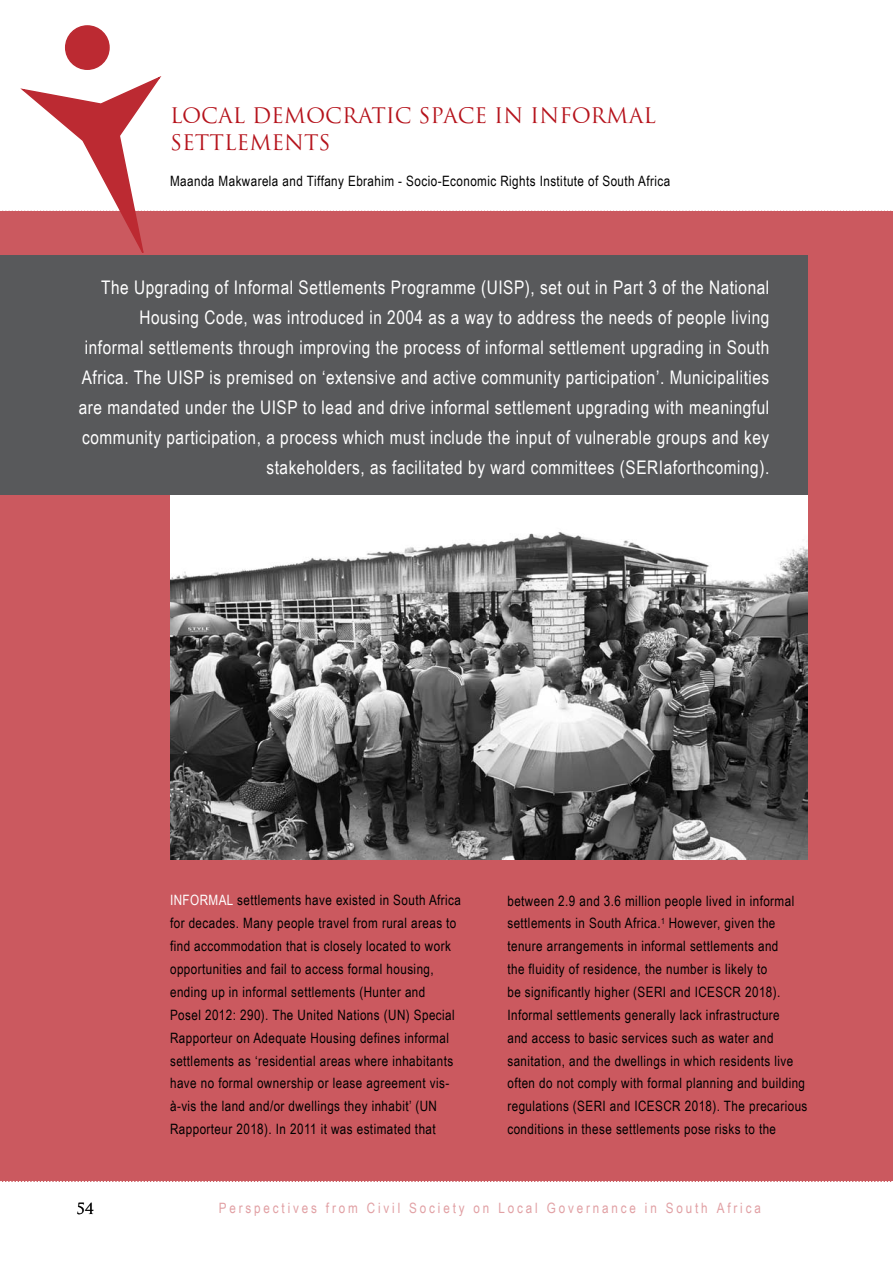
<style>
.page{position:relative;width:893px;height:1263px;background:#fff}
.page>*{position:absolute;margin:0;border:0;box-sizing:border-box;transform-origin:0 0}
.t1{font:21px/27px "Trajan";color:#b5121b}
.t2{font:18.75px/30px "Arial Narrow";letter-spacing:.03em;color:#fff;text-align:right}
.t3{font:15px "Trajan";color:#000}
.t4{font:14.25px/22.8px "Arial Narrow";letter-spacing:.03em;color:#000}
.t5{font:14.25px "Arial Narrow";letter-spacing:.2em;color:#e1a0a4}
.t6{font:14.25px "Arial Narrow";color:#fff}
</style>
<div class="page">
<svg style="left:0;top:1181px;width:892px;height:1px"></svg>
<div style="left:0;top:211px;width:893px;height:970px;background:#cb595f"></div>
<div style="left:66px;top:26px;width:43px;height:43px;background:#bc2a32;border-radius:50%"></div>
<div style="left:65px;top:25px;width:45px;height:45px;border:2px solid #bc2a32;border-radius:50%"></div>
<svg style="left:2px;top:76px;width:889px;height:177px"></svg>
<img style="left:170px;top:495px;width:638px;height:365px">
<div style="left:0;top:255px;width:808px;height:239px;background:#58595b"></div>
<h1 class="t1" style="left:170px;top:102px;width:487px">LOCAL DEMOCRATIC SPACE IN INFORMAL<br>SETTLEMENTS</h1>
<p class="t4" style="left:170px;top:169px;width:502px">Maanda Makwarela and Tiffany Ebrahim - Socio-Economic Rights Institute of South Africa</p>
<p class="t2" style="left:79px;top:272px;width:692px">The Upgrading of Informal Settlements Programme (UISP), set out in Part 3 of the National Housing Code, was introduced in 2004 as a way to address the needs of people living informal settlements through improving the process of informal settlement upgrading in South Africa. The UISP is premised on ‘extensive and active community participation’. Municipalities are mandated under the UISP to lead and drive informal settlement upgrading with meaningful community participation, a process which must include the input of vulnerable groups and key stakeholders, as facilitated by ward committees (SERIaforthcoming).</p>
<p class="t6" style="left:170px;top:890px;width:14px">Informal</p>
<p class="t4" style="left:170px;top:888px;width:292px;text-indent:67px">settlements have existed in South Africa for decades. Many people travel from rural areas to find accommodation that is closely located to work opportunities and fail to access formal housing, ending up in informal settlements (Hunter and<br>Posel 2012: 290). The United Nations (UN) Special Rapporteur on Adequate Housing defines informal settlements as ‘residential areas where inhabitants have no formal ownership or lease agreement vis&shy;à-vis the land and/or dwellings they inhabit’ (UN Rapporteur 2018). In 2011 it was estimated that</p>
<p class="t4" style="left:507px;top:888px;width:302px">between 2.9 and 3.6 million people lived in informal settlements in South Africa.<sup>1</sup> However, given the tenure arrangements in informal settlements and<br>the fluidity of residence, the number is likely to<br>be significantly higher (SERI and ICESCR 2018).<br>Informal settlements generally lack infrastructure<br>and access to basic services such as water and sanitation, and the dwellings in which residents live often do not comply with formal planning and building regulations (SERI and ICESCR 2018). The precarious conditions in these settlements pose risks to the</p>
<p class="t3" style="left:76px;top:1199px;width:20px">54</p>
<p class="t5" style="left:219px;top:1198px;width:544px">Perspectives from Civil Society on Local Governance in South Africa</p>
</div>
